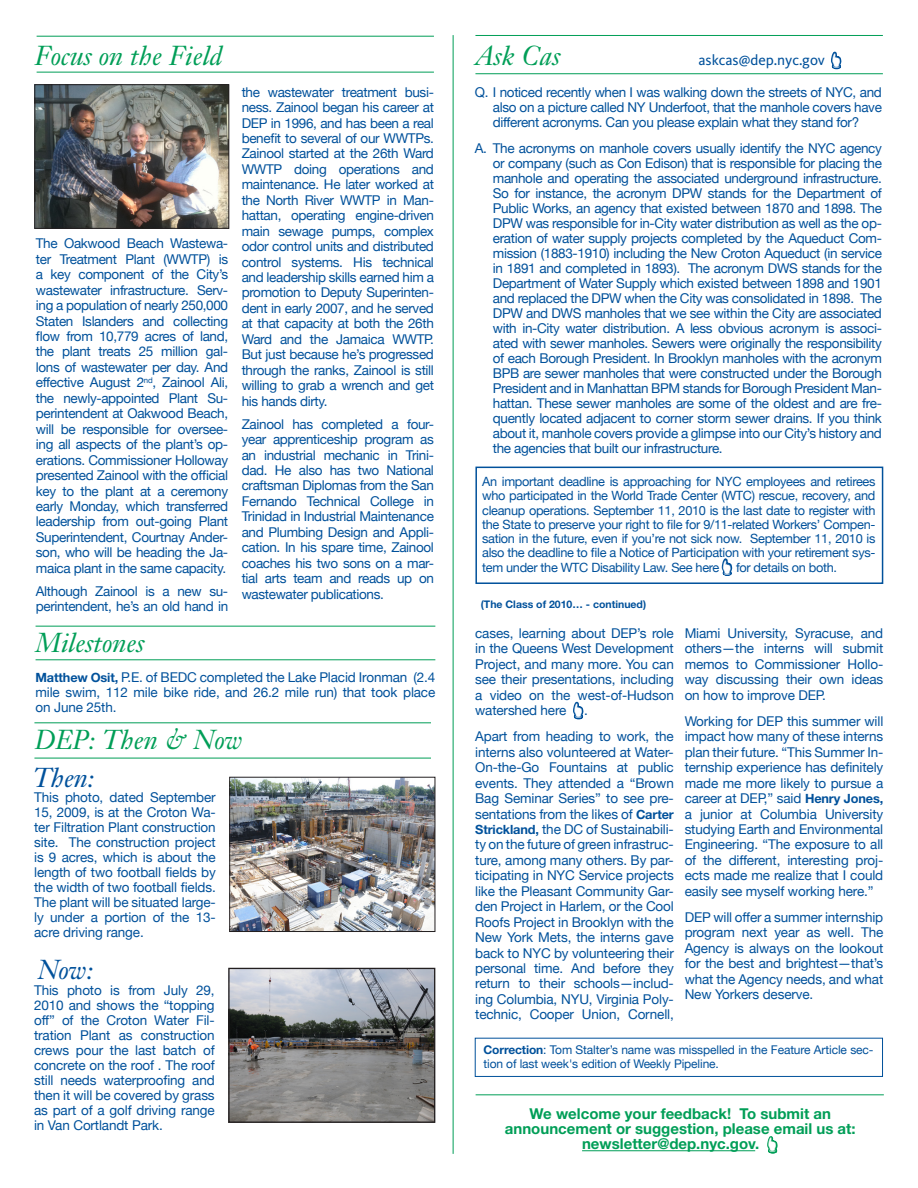
<style>
.page{position:relative;width:918px;height:1188px;background:#fff}
.page>*{position:absolute;margin:0;border:0;box-sizing:border-box;transform-origin:0 0}
.t1{font:italic 27px "Janson Text";color:#009e57}
.body{font:italic 27px "Janson Text";letter-spacing:-.01em;color:#01519b}
.t2{font:700 15px/15px "Helvetica Neue";color:#009e57;text-align:center}
.t3{font:15px "Kievit";color:#01519b}
.body-2{font:13.5px/15.5px "Helvetica Neue";letter-spacing:-.01em;color:#01519b;text-align:justify}
.body-3{font:12.75px/14.2px "Helvetica Neue";letter-spacing:-.025em;color:#01519b;text-align:justify}
.body-4{font:12px/14.4px "Helvetica Neue";letter-spacing:-.01em;color:#01519b}
.t4{font:700 10.5px "Helvetica Neue";color:#01519b}
.s1{font-weight:700;font-size:12.75px}
.s2{font-weight:700}
</style>
<div class="page">
<hr style="left:37px;top:36px;width:397px;height:1px;background:#009e57">
<hr style="left:37px;top:72px;width:397px;height:1px;background:#009e57">
<hr style="left:453px;top:35px;width:1px;height:1119px;background:#009e57">
<img style="left:36px;top:86px;width:191px;height:141px">
<div style="left:34px;top:84px;width:195px;height:145px;border:1px solid #231f20"></div>
<hr style="left:582px;top:1150px;width:173px;height:1px;background:#009e57">
<hr style="left:475px;top:35px;width:408px;height:1px;background:#009e57">
<hr style="left:475px;top:73px;width:408px;height:1px;background:#009e57">
<hr style="left:476px;top:1094px;width:408px;height:1px;background:#009e57">
<img style="left:231px;top:779px;width:202px;height:151px">
<div style="left:229px;top:777px;width:206px;height:155px;border:1px solid #231f20"></div>
<img style="left:230px;top:970px;width:203px;height:151px">
<div style="left:228px;top:968px;width:207px;height:155px;border:1px solid #231f20"></div>
<hr style="left:34px;top:722px;width:397px;height:1px;background:#009e57">
<hr style="left:34px;top:758px;width:397px;height:1px;background:#009e57">
<div style="left:475px;top:1038px;width:408px;height:39px;border:1px solid #01519b"></div>
<hr style="left:36px;top:626px;width:399px;height:1px;background:#009e57">
<hr style="left:36px;top:659px;width:399px;height:1px;background:#009e57">
<div style="left:475px;top:467px;width:408px;height:117px;border:2px solid #01519b"></div>
<svg style="left:766px;top:1075px;width:13px;height:79px"></svg>
<svg style="left:573px;top:701px;width:11px;height:19px"></svg>
<svg style="left:829px;top:51px;width:14px;height:24px"></svg>
<svg style="left:720px;top:558px;width:14px;height:26px"></svg>
<p class="t1" style="left:35px;top:39px;width:189px">Focus on the Field</p>
<p class="body-2" style="left:36px;top:236px;width:194px">The Oakwood Beach Wastewa&shy;ter Treatment Plant (WWTP) is a key component of the City’s wastewater infrastructure. Serv&shy;ing a population of nearly 250,000<br>Staten Islanders and collecting flow from 10,779 acres of land, the plant treats 25 million gal&shy;lons of wastewater per day. And effective August 2<sup>nd</sup>, Zainool Ali, the newly-appointed Plant Su&shy;perintendent at Oakwood Beach, will be responsible for oversee&shy;ing all aspects of the plant’s op&shy;erations. Commissioner Holloway presented Zainool with the official key to the plant at a ceremony early Monday, which transferred leadership from out-going Plant Superintendent, Courtnay Ander&shy;son, who will be heading the Ja&shy;maica plant in the same capacity.</p>
<p class="body-2" style="left:36px;top:583px;width:194px">Although Zainool is a new su&shy;perintendent, he’s an old hand in</p>
<p class="body-2" style="left:242px;top:84px;width:194px">the wastewater treatment busi&shy;ness. Zainool began his career at DEP in 1996, and has been a real benefit to several of our WWTPs.<br>Zainool started at the 26th Ward WWTP doing operations and maintenance. He later worked at the North River WWTP in Man&shy;hattan, operating engine-driven main sewage pumps, complex odor control units and distributed control systems. His technical and leadership skills earned him a promotion to Deputy Superinten&shy;dent in early 2007, and he served at that capacity at both the 26th Ward and the Jamaica WWTP.<br>But just because he’s progressed through the ranks, Zainool is still willing to grab a wrench and get his hands dirty.</p>
<p class="body-2" style="left:242px;top:416px;width:194px">Zainool has completed a four&shy;year apprenticeship program as an industrial mechanic in Trini&shy;dad. He also has two National craftsman Diplomas from the San Fernando Technical College in Trinidad in Industrial Maintenance and Plumbing Design and Appli&shy;cation. In his spare time, Zainool coaches his two sons on a mar&shy;tial arts team and reads up on wastewater publications.</p>
<p class="t1" style="left:36px;top:626px;width:110px">Milestones</p>
<p class="body-2" style="left:36px;top:669px;width:401px;line-height:15px"><span class="s1">Matthew Osit,</span> P.E. of BEDC completed the Lake Placid Ironman (2.4 mile swim, 112 mile bike ride, and 26.2 mile run) that took place on June 25th.</p>
<p class="t1" style="left:34px;top:723px;width:210px">DEP: Then &amp; Now</p>
<p class="body" style="left:33px;top:761px;width:63px">Then:</p>
<p class="body-2" style="left:34px;top:790px;width:183px;line-height:15px">This photo, dated September 15, 2009, is at the Croton Wa&shy;ter Filtration Plant construction site. The construction project is 9 acres, which is about the length of two football fields by the width of two football fields.<br>The plant will be situated large&shy;ly under a portion of the 13- acre driving range.</p>
<p class="body" style="left:38px;top:953px;width:57px">Now:</p>
<p class="body-2" style="left:34px;top:983px;width:182px;line-height:15px">This photo is from July 29, 2010 and shows the “topping off” of the Croton Water Fil&shy;tration Plant as construction crews pour the last batch of concrete on the roof . The roof still needs waterproofing and then it will be covered by grass as part of a golf driving range in Van Cortlandt Park.</p>
<p class="t1" style="left:475px;top:39px;width:86px">Ask Cas</p>
<p class="t3" style="left:698px;top:51px;width:128px">askcas@dep.nyc.gov</p>
<p class="body-2" style="left:493px;top:85px;width:391px;line-height:15px;text-indent:-18px">Q. I noticed recently when I was walking down the streets of NYC, and also on a picture called NY Underfoot, that the manhole covers have different acronyms. Can you please explain what they stand for?</p>
<p class="body-2" style="left:493px;top:140px;width:391px;line-height:15px;text-indent:-18px">A. The acronyms on manhole covers usually identify the NYC agency or company (such as Con Edison) that is responsible for placing the manhole and operating the associated underground infrastructure.<br>So for instance, the acronym DPW stands for the Department of Public Works, an agency that existed between 1870 and 1898. The DPW was responsible for in-City water distribution as well as the op&shy;eration of water supply projects completed by the Aqueduct Com&shy;mission (1883-1910) including the New Croton Aqueduct (in service in 1891 and completed in 1893). The acronym DWS stands for the Department of Water Supply which existed between 1898 and 1901 and replaced the DPW when the City was consolidated in 1898. The DPW and DWS manholes that we see within the City are associated with in-City water distribution. A less obvious acronym is associ&shy;ated with sewer manholes. Sewers were originally the responsibility of each Borough President. In Brooklyn manholes with the acronym BPB are sewer manholes that were constructed under the Borough President and in Manhattan BPM stands for Borough President Man&shy;hattan. These sewer manholes are some of the oldest and are fre&shy;quently located adjacent to corner storm sewer drains. If you think about it, manhole covers provide a glimpse into our City’s history and the agencies that built our infrastructure.</p>
<p class="body-3" style="left:482px;top:474px;width:395px">An important deadline is approaching for NYC employees and retirees who participated in the World Trade Center (WTC) rescue, recovery, and cleanup operations. September 11, 2010 is the last date to register with the State to preserve your right to file for 9/11-related Workers’ Compen&shy;sation in the future, even if you’re not sick now. September 11, 2010 is also the deadline to file a Notice of Participation with your retirement sys&shy;tem under the WTC Disability Law. See here</p>
<p class="body-3" style="left:736px;top:560px;width:103px">for details on both.</p>
<p class="t4" style="left:481px;top:597px;width:167px">(The Class of 2010… - continued)</p>
<p class="body-2" style="left:475px;top:625px;width:200px">cases, learning about DEP’s role in the Queens West Development Project, and many more. You can see their presentations, including a video on the west-of-Hudson watershed here</p>
<p class="body-2" style="left:584px;top:702px;width:5px">.</p>
<p class="body-2" style="left:475px;top:729px;width:200px">Apart from heading to work, the interns also volunteered at Water-On-the-Go Fountains at public events. They attended a “Brown Bag Seminar Series” to see pre&shy;sentations from the likes of <span class="s1">Carter Strickland,</span> the DC of Sustainabili&shy;ty on the future of green infrastruc&shy;ture, among many others. By par&shy;ticipating in NYC Service projects like the Pleasant Community Gar&shy;den Project in Harlem, or the Cool Roofs Project in Brooklyn with the New York Mets, the interns gave back to NYC by volunteering their personal time. And before they return to their schools—includ&shy;ing Columbia, NYU, Virginia Poly&shy;technic, Cooper Union, Cornell,</p>
<p class="body-2" style="left:685px;top:625px;width:200px">Miami University, Syracuse, and others—the interns will submit memos to Commissioner Hollo&shy;way discussing their own ideas on how to improve DEP.</p>
<p class="body-2" style="left:685px;top:713px;width:200px">Working for DEP this summer will impact how many of these interns plan their future. “This Summer In&shy;ternship experience has definitely made me more likely to pursue a career at DEP,” said <span class="s1">Henry Jones, </span>a junior at Columbia University studying Earth and Environmental Engineering. “The exposure to all of the different, interesting proj&shy;ects made me realize that I could easily see myself working here.”</p>
<p class="body-2" style="left:685px;top:909px;width:200px">DEP will offer a summer internship program next year as well. The Agency is always on the lookout for the best and brightest—that’s what the Agency needs, and what New Yorkers deserve.</p>
<p class="body-4" style="left:484px;top:1042px;width:392px"><span class="s2">Correction</span>: Tom Stalter’s name was misspelled in the Feature Article sec&shy;tion of last week's edition of Weekly Pipeline.</p>
<p class="t2" style="left:505px;top:1106px;width:352px">We welcome your feedback! To submit an announcement or suggestion, please email us at:</p>
<p class="t2" style="left:582px;top:1136px;width:179px">newsletter@dep.nyc.gov.</p>
</div>
